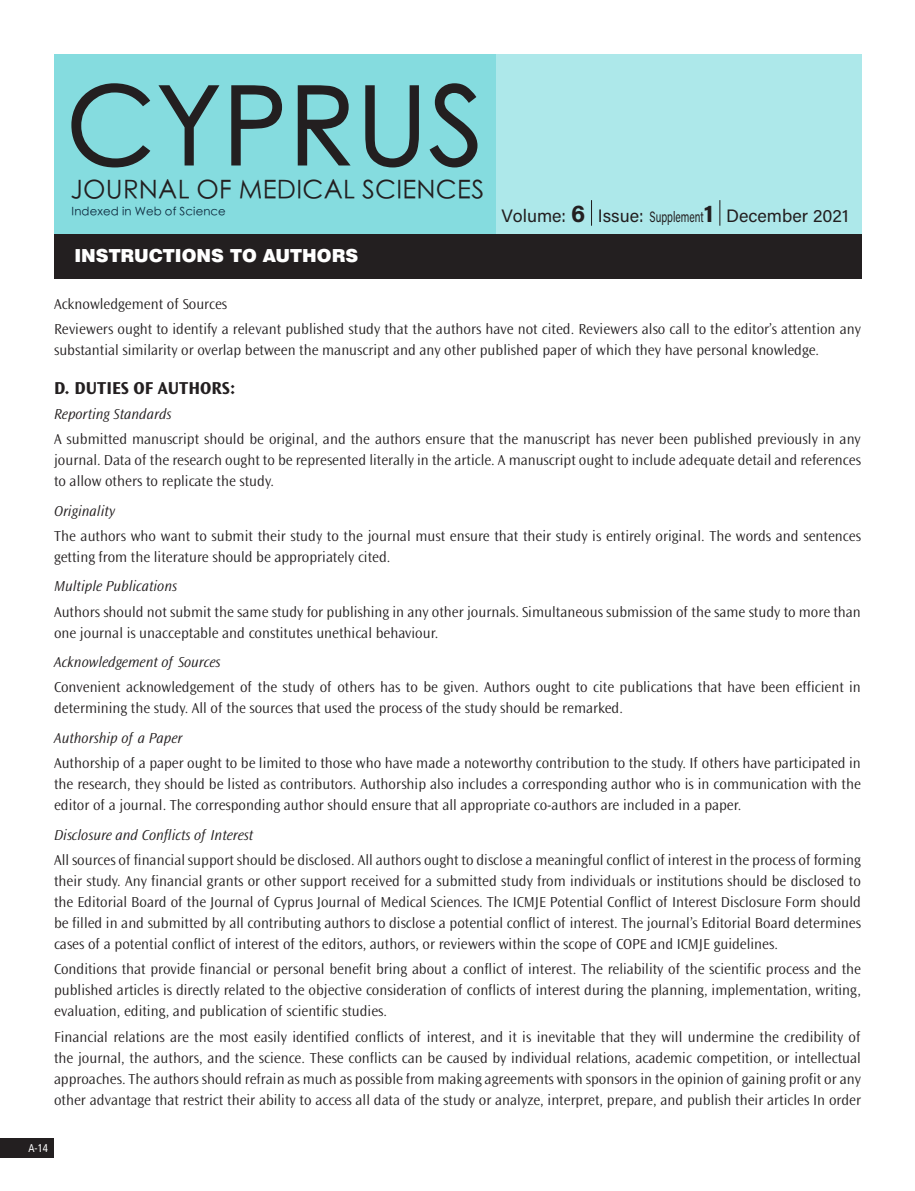
<style>
.page{position:relative;width:915px;height:1191px;background:#fff}
.page>*{position:absolute;margin:0;border:0;box-sizing:border-box;transform-origin:0 0}
.t1{font:500 109.5px "ST Heiti SC";letter-spacing:.01em;color:#231f20}
.t2{font:300 25.8px "ST Heiti SC";letter-spacing:.01em;color:#231f20}
.t3{font:18px "Acumin Pro";color:#231f20}
.t4{font:18px "Swiss Black Tr";color:#fff}
.t5{font:700 18px "Ocean Sans Std";color:#231f20}
.YAZI{font:300 15px/21px "Ocean Sans Std";color:#231f20;text-align:justify}
.YAZI-2{font:italic 300 15px "Ocean Sans Std";color:#231f20}
.t6{font:300 11.7px "ST Heiti SC";letter-spacing:.01em;color:#0d293d}
.t7{font:condensed 11.25px "Frutiger LT Std";color:#fff;scale:.95 1}
.s1{font-weight:700;font-size:24.45px}
.s2{font-size:15px}
</style>
<div class="page">
<div style="left:0;top:1137px;width:54px;height:20px;background:#231f20"></div>
<div style="left:54px;top:233px;width:807px;height:45px;background:#231f20"></div>
<div style="left:458px;top:54px;width:403px;height:179px;background:#ade8ea"></div>
<div style="left:54px;top:54px;width:441px;height:179px;background:#85dcdf"></div>
<hr style="left:590px;top:200px;width:2px;height:26px;background:#231f20">
<svg style="left:719px;top:200px;width:1px;height:26px"></svg>
<h1 class="t1" style="left:66px;top:72px;width:419px">CYPRUS</h1>
<p class="t6" style="left:72px;top:201px;width:156px">Indexed in Web of Science</p>
<p class="t3" style="left:501px;top:203px;width:348px">Volume: <span class="s1">6</span> Issue: <span class="s2">Supplement</span><span class="s1">1</span> December 2021</p>
<p class="t4" style="left:74px;top:245px;width:285px">INSTRUCTIONS TO AUTHORS</p>
<p class="YAZI" style="left:54px;top:293px;width:175px">Acknowledgement of Sources</p>
<p class="YAZI" style="left:54px;top:319px;width:808px">Reviewers ought to identify a relevant published study that the authors have not cited. Reviewers also call to the editor’s attention any substantial similarity or overlap between the manuscript and any other published paper of which they have personal knowledge.</p>
<p class="t5" style="left:54px;top:377px;width:183px">D. DUTIES OF AUTHORS:</p>
<p class="YAZI-2" style="left:54px;top:405px;width:119px">Reporting Standards</p>
<p class="YAZI" style="left:54px;top:429px;width:808px">A submitted manuscript should be original, and the authors ensure that the manuscript has never been published previously in any journal. Data of the research ought to be represented literally in the article. A manuscript ought to include adequate detail and references to allow others to replicate the study.</p>
<p class="YAZI-2" style="left:54px;top:502px;width:63px">Originality</p>
<p class="YAZI" style="left:54px;top:525px;width:808px">The authors who want to submit their study to the journal must ensure that their study is entirely original. The words and sentences getting from the literature should be appropriately cited.</p>
<p class="YAZI-2" style="left:54px;top:578px;width:124px">Multiple Publications</p>
<p class="YAZI" style="left:54px;top:601px;width:808px">Authors should not submit the same study for publishing in any other journals. Simultaneous submission of the same study to more than one journal is unacceptable and constitutes unethical behaviour.</p>
<p class="YAZI-2" style="left:54px;top:654px;width:168px">Acknowledgement of Sources</p>
<p class="YAZI" style="left:54px;top:677px;width:808px">Convenient acknowledgement of the study of others has to be given. Authors ought to cite publications that have been efficient in determining the study. All of the sources that used the process of the study should be remarked.</p>
<p class="YAZI-2" style="left:54px;top:730px;width:130px">Authorship of a Paper</p>
<p class="YAZI" style="left:54px;top:753px;width:808px">Authorship of a paper ought to be limited to those who have made a noteworthy contribution to the study. If others have participated in the research, they should be listed as contributors. Authorship also includes a corresponding author who is in communication with the editor of a journal. The corresponding author should ensure that all appropriate co-authors are included in a paper.</p>
<p class="YAZI-2" style="left:54px;top:826px;width:200px">Disclosure and Conflicts of Interest</p>
<p class="YAZI" style="left:54px;top:849px;width:808px">All sources of financial support should be disclosed. All authors ought to disclose a meaningful conflict of interest in the process of forming their study. Any financial grants or other support received for a submitted study from individuals or institutions should be disclosed to the Editorial Board of the Journal of Cyprus Journal of Medical Sciences. The ICMJE Potential Conflict of Interest Disclosure Form should be filled in and submitted by all contributing authors to disclose a potential conflict of interest. The journal’s Editorial Board determines cases of a potential conflict of interest of the editors, authors, or reviewers within the scope of COPE and ICMJE guidelines.</p>
<p class="YAZI" style="left:54px;top:959px;width:808px">Conditions that provide financial or personal benefit bring about a conflict of interest. The reliability of the scientific process and the published articles is directly related to the objective consideration of conflicts of interest during the planning, implementation, writing, evaluation, editing, and publication of scientific studies.</p>
<p class="YAZI" style="left:54px;top:1026px;width:808px">Financial relations are the most easily identified conflicts of interest, and it is inevitable that they will undermine the credibility of the journal, the authors, and the science. These conflicts can be caused by individual relations, academic competition, or intellectual approaches. The authors should refrain as much as possible from making agreements with sponsors in the opinion of gaining profit or any other advantage that restrict their ability to access all data of the study or analyze, interpret, prepare, and publish their articles In order</p>
<h2 class="t2" style="left:70px;top:168px;width:415px">JOURNAL OF MEDICAL SCIENCES</h2>
<p class="t7" style="left:28px;top:1141px;width:22px">A-14</p>
</div>
